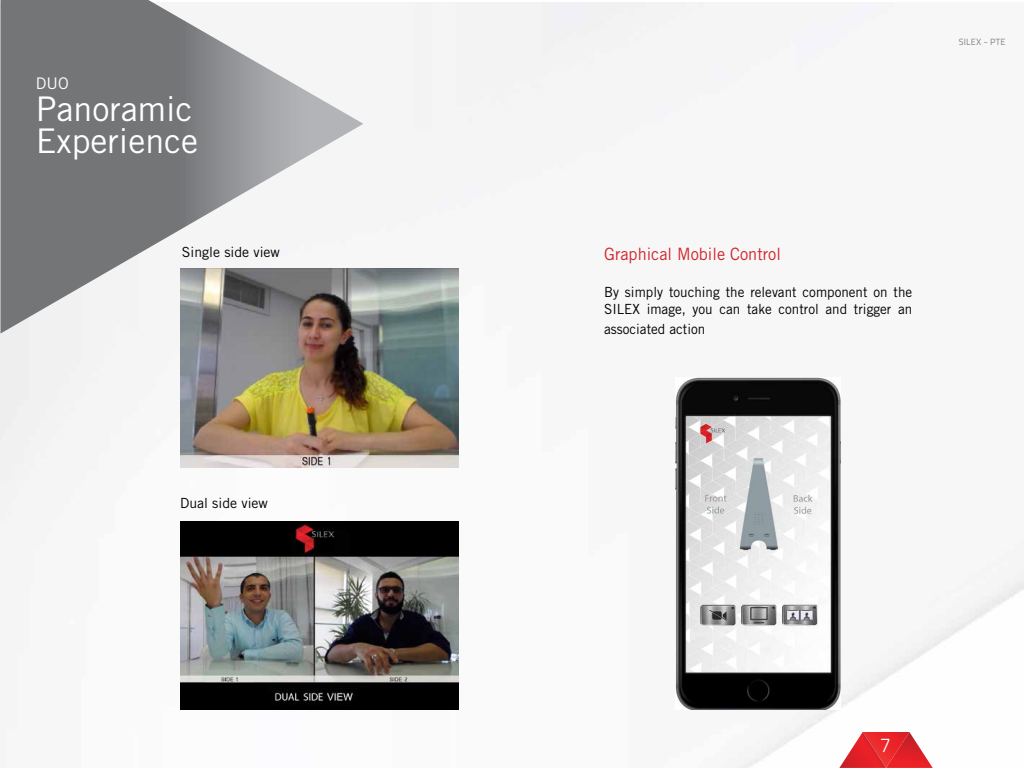
<style>
.page{position:relative;width:1024px;height:768px;background:#fff}
.page>*{position:absolute;margin:0;border:0;box-sizing:border-box;transform-origin:0 0}
.t1{font:34px/32px "Trade Gothic LT Std";color:#fff}
.t2{font:300 20px "Titillium Text 22 L";color:#fff}
.t3{font:17px "Trade Gothic LT Std";color:#d2232a;scale:.96 1}
.t4{font:16px "Trade Gothic LT Std";color:#fff}
.t5{font:14px/16.8px "Trade Gothic LT Std";color:#000;scale:.96 1}
.t6{font:14px "Trade Gothic LT Std";color:#000}
.t7{font:9px "Titillium Text 22 L";letter-spacing:.02em;color:#808285}
</style>
<div class="page">
<img style="left:0;top:3px;width:1024px;height:765px">
<svg style="left:0;top:0;width:363px;height:334px"></svg>
<svg style="left:839px;top:732px;width:94px;height:36px"></svg>
<img style="left:181px;top:268px;width:278px;height:200px">
<img style="left:180px;top:521px;width:279px;height:189px">
<img style="left:676px;top:377px;width:164px;height:332px">
<p class="t4" style="left:36px;top:74px;width:34px">DUO</p>
<h1 class="t1" style="left:36px;top:92px;width:164px">Panoramic<br>Experience</h1>
<p class="t6" style="left:182px;top:244px;width:99px">Single side view</p>
<p class="t6" style="left:180px;top:495px;width:89px">Dual side view</p>
<p class="t7" style="left:959px;top:35px;width:48px">SILEX - PTE</p>
<p class="t3" style="left:604px;top:243px;width:186px">Graphical Mobile Control</p>
<p class="t5" style="left:604px;top:283px;width:323px">By simply touching the relevant component on the<br>SILEX image, you can take control and trigger an</p>
<p class="t5" style="left:604px;top:320px;width:107px">associated action</p>
<h2 class="t2" style="left:880px;top:730px;width:12px">7</h2>
</div>
